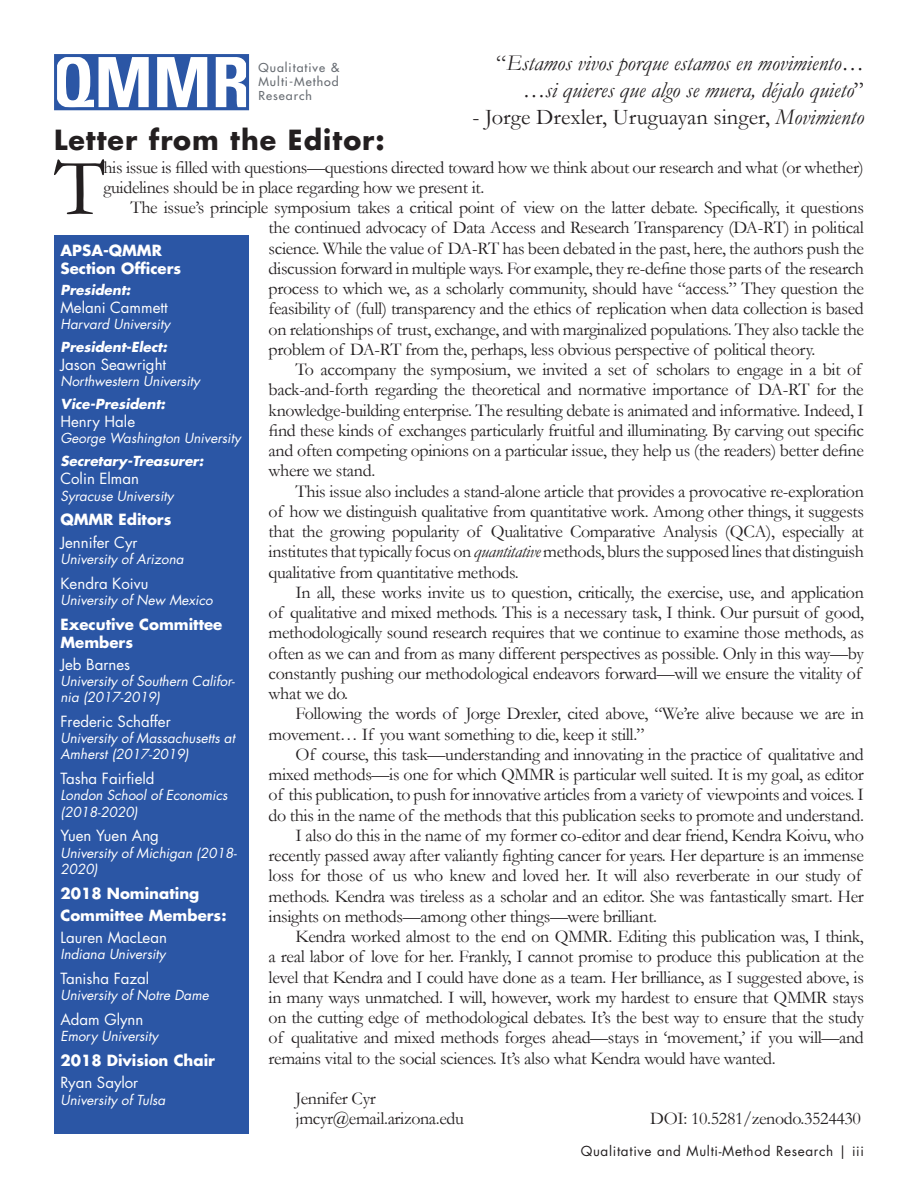
<style>
.page{position:relative;width:918px;height:1188px;background:#fff}
.page>*{position:absolute;margin:0;border:0;box-sizing:border-box;transform-origin:0 0}
.t1{font:82.95px "Garamond";color:#231f20}
.t2{font:700 27px "Futura Std";letter-spacing:.04em;color:#231f20}
.t3{font:italic 22.5px/27px "Garamond";color:#231f20;text-align:right}
.t4{font:22.5px "Garamond";color:#231f20}
.t5{font:18px/20.2px "Garamond";letter-spacing:-.02em;color:#231f20}
.t6{font:15px "Futura Std";color:#fff}
.t7{font:700 15px/18px "Futura Std";color:#fff}
.t8{font:italic 13.5px/16.2px "Futura Std";color:#fff}
.t9{font:italic 700 13.5px "Futura Std";color:#fff}
.t10{font:13.5px "Futura Std";letter-spacing:.05em;color:#231f20}
.t11{font:12px/14.4px "Futura";letter-spacing:.08em;color:#676c72;text-align:justify}
.s1{font-style:normal}
.s2{font-style:italic}
</style>
<div class="page">
<div style="left:54px;top:235px;width:194px;height:899px;background:#2b56a5"></div>
<svg style="left:54px;top:54px;width:196px;height:57px"></svg>
<p class="t3" style="left:496px;top:49px;width:369px"><span class="s1">“</span>Estamos vivos porque estamos en movimiento… …si quieres que algo se muera, déjalo quieto<span class="s1">”</span></p>
<p class="t4" style="left:472px;top:102px;width:393px">- Jorge Drexler, Uruguayan singer, <span class="s2">Movimiento</span></p>
<p class="t11" style="left:258px;top:60px;width:82px">Qualitative &amp; Multi-Method Research</p>
<h2 class="t2" style="left:54px;top:122px;width:332px">Letter from the Editor:</h2>
<h1 class="t1" style="left:54px;top:131px;width:53px">T</h1>
<p class="t5" style="left:103px;top:156px;width:762px">his issue is filled with questions—questions directed toward how we think about our research and what (or whether) guidelines should be in place regarding how we present it.</p>
<p class="t5" style="left:269px;top:197px;width:597px;text-align:justify;text-indent:-138px">The issue’s principle symposium takes a critical point of view on the latter debate. Specifically, it questions the continued advocacy of Data Access and Research Transparency (DA-RT) in political science. While the value of DA-RT has been debated in the past, here, the authors push the discussion forward in multiple ways. For example, they re-define those parts of the research process to which we, as a scholarly community, should have “access.” They question the feasibility of (full) transparency and the ethics of replication when data collection is based on relationships of trust, exchange, and with marginalized populations. They also tackle the problem of DA-RT from the, perhaps, less obvious perspective of political theory.</p>
<p class="t5" style="left:269px;top:359px;width:597px;text-indent:27px">To accompany the symposium, we invited a set of scholars to engage in a bit of back-and-forth regarding the theoretical and normative importance of DA-RT for the knowledge-building enterprise. The resulting debate is animated and informative. Indeed, I find these kinds of exchanges particularly fruitful and illuminating. By carving out specific and often competing opinions on a particular issue, they help us (the readers) better define where we stand.</p>
<p class="t5" style="left:269px;top:480px;width:597px;text-align:justify;text-indent:27px">This issue also includes a stand-alone article that provides a provocative re-exploration of how we distinguish qualitative from quantitative work. Among other things, it suggests that the growing popularity of Qualitative Comparative Analysis (QCA), especially at institutes that typically focus on <span class="s2">quantitative</span> methods, blurs the supposed lines that distinguish qualitative from quantitative methods.</p>
<p class="t5" style="left:269px;top:582px;width:597px;text-indent:27px">In all, these works invite us to question, critically, the exercise, use, and application of qualitative and mixed methods. This is a necessary task, I think. Our pursuit of good, methodologically sound research requires that we continue to examine those methods, as often as we can and from as many different perspectives as possible. Only in this way—by constantly pushing our methodological endeavors forward—will we ensure the vitality of what we do.</p>
<p class="t5" style="left:269px;top:703px;width:597px;text-indent:27px">Following the words of Jorge Drexler, cited above, “We’re alive because we are in movement… If you want something to die, keep it still.”</p>
<p class="t5" style="left:296px;top:744px;width:570px">Of course, this task—understanding and innovating in the practice of qualitative and</p>
<p class="t5" style="left:269px;top:764px;width:597px">mixed methods—is one for which QMMR is particular well suited. It is my goal, as editor</p>
<p class="t5" style="left:269px;top:784px;width:597px">of this publication, to push for innovative articles from a variety of viewpoints and voices. I</p>
<p class="t5" style="left:269px;top:804px;width:597px">do this in the name of the methods that this publication seeks to promote and understand.</p>
<p class="t5" style="left:296px;top:825px;width:570px">I also do this in the name of my former co-editor and dear friend, Kendra Koivu, who</p>
<p class="t5" style="left:269px;top:845px;width:597px">recently passed away after valiantly fighting cancer for years. Her departure is an immense</p>
<p class="t5" style="left:269px;top:865px;width:594px">loss for those of us who knew and loved her. It will also reverberate in our study of</p>
<p class="t5" style="left:269px;top:885px;width:597px">methods. Kendra was tireless as a scholar and an editor. She was fantastically smart. Her</p>
<p class="t5" style="left:269px;top:906px;width:390px">insights on methods—among other things—were brilliant.</p>
<p class="t5" style="left:296px;top:926px;width:570px">Kendra worked almost to the end on QMMR. Editing this publication was, I think,</p>
<p class="t5" style="left:269px;top:946px;width:597px">a real labor of love for her. Frankly, I cannot promise to produce this publication at the</p>
<p class="t5" style="left:269px;top:966px;width:597px">level that Kendra and I could have done as a team. Her brilliance, as I suggested above, is</p>
<p class="t5" style="left:269px;top:987px;width:597px">in many ways unmatched. I will, however, work my hardest to ensure that QMMR stays</p>
<p class="t5" style="left:269px;top:1007px;width:597px">on the cutting edge of methodological debates. It’s the best way to ensure that the study</p>
<p class="t5" style="left:269px;top:1027px;width:597px">of qualitative and mixed methods forges ahead—stays in ‘movement,’ if you will—and</p>
<p class="t5" style="left:269px;top:1047px;width:509px">remains vital to the social sciences. It’s also what Kendra would have wanted.</p>
<p class="t5" style="left:296px;top:1088px;width:170px">Jennifer Cyr jmcyr@email.arizona.edu</p>
<p class="t7" style="left:60px;top:242px;width:122px">APSA-QMMR<br>Section Officers</p>
<p class="t9" style="left:60px;top:281px;width:72px">President:</p>
<p class="t6" style="left:60px;top:298px;width:109px">Melani Cammett</p>
<p class="t8" style="left:60px;top:316px;width:111px">Harvard University</p>
<p class="t9" style="left:60px;top:338px;width:108px">President-Elect:</p>
<p class="t6" style="left:60px;top:355px;width:107px">Jason Seawright</p>
<p class="t8" style="left:60px;top:373px;width:141px">Northwestern University</p>
<p class="t9" style="left:60px;top:395px;width:106px">Vice-President:</p>
<p class="t6" style="left:60px;top:412px;width:76px">Henry Hale</p>
<p class="t8" style="left:60px;top:431px;width:182px">George Washington University</p>
<p class="t9" style="left:60px;top:452px;width:144px">Secretary-Treasurer:</p>
<p class="t6" style="left:60px;top:469px;width:80px">Colin Elman</p>
<p class="t8" style="left:60px;top:488px;width:115px">Syracuse University</p>
<p class="t7" style="left:60px;top:511px;width:112px">QMMR Editors</p>
<p class="t6" style="left:60px;top:533px;width:79px">Jennifer Cyr</p>
<p class="t8" style="left:60px;top:551px;width:125px">University of Arizona</p>
<p class="t6" style="left:60px;top:574px;width:89px">Kendra Koivu</p>
<p class="t8" style="left:60px;top:592px;width:154px">University of New Mexico</p>
<p class="t7" style="left:60px;top:615px;width:163px">Executive Committee<br>Members</p>
<p class="t6" style="left:60px;top:655px;width:71px">Jeb Barnes</p>
<p class="t8" style="left:60px;top:673px;width:176px">University of Southern Califor&shy;nia (2017-2019)</p>
<p class="t6" style="left:60px;top:712px;width:112px">Frederic Schaffer</p>
<p class="t8" style="left:60px;top:730px;width:176px">University of Massachusetts at<br>Amherst (2017-2019)</p>
<p class="t6" style="left:60px;top:769px;width:96px">Tasha Fairfield</p>
<p class="t8" style="left:60px;top:788px;width:169px">London School of Economics (2018-2020)</p>
<p class="t6" style="left:60px;top:826px;width:100px">Yuen Yuen Ang</p>
<p class="t8" style="left:60px;top:845px;width:177px">University of Michigan (2018-<br>2020)</p>
<p class="t7" style="left:60px;top:882px;width:168px;line-height:22.4px">2018 Nominating<br>Committee Members:</p>
<p class="t6" style="left:60px;top:928px;width:108px">Lauren MacLean</p>
<p class="t8" style="left:60px;top:946px;width:107px">Indiana University</p>
<p class="t6" style="left:60px;top:969px;width:90px">Tanisha Fazal</p>
<p class="t8" style="left:60px;top:987px;width:150px">University of Notre Dame</p>
<p class="t6" style="left:60px;top:1010px;width:84px">Adam Glynn</p>
<p class="t8" style="left:60px;top:1028px;width:99px">Emory University</p>
<p class="t7" style="left:60px;top:1051px;width:156px">2018 Division Chair</p>
<p class="t6" style="left:60px;top:1073px;width:79px">Ryan Saylor</p>
<p class="t8" style="left:60px;top:1092px;width:106px">University of Tulsa</p>
<p class="t5" style="left:650px;top:1108px;width:212px">DOI: 10.5281/zenodo.3524430</p>
<p class="t10" style="left:581px;top:1142px;width:285px">Qualitative and Multi-Method Research | iii</p>
</div>
